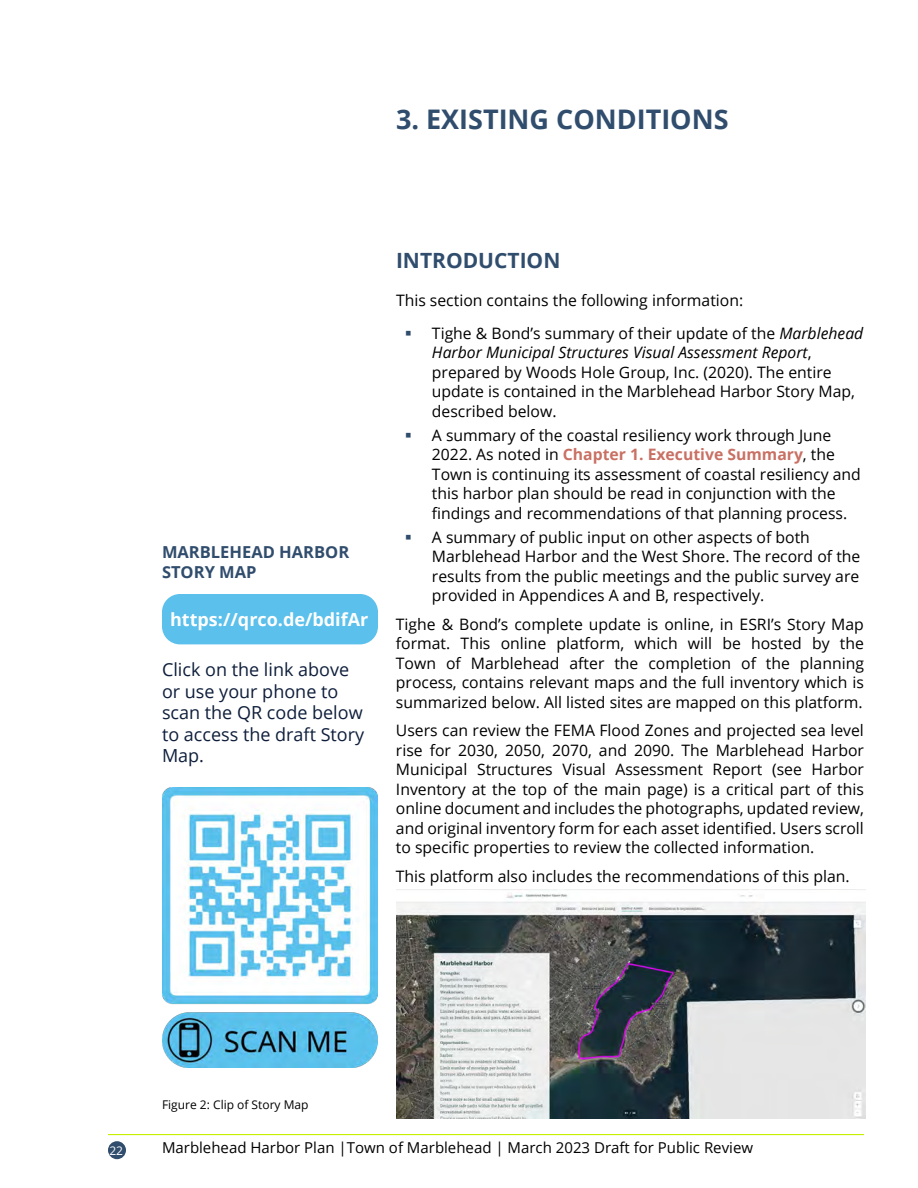
<style>
.page{position:relative;width:918px;height:1188px;background:#fff}
.page>*{position:absolute;margin:0;border:0;box-sizing:border-box;transform-origin:0 0}
.t1{font:700 27px "Open Sans";color:#304d6d}
.t2{font:700 21px "Open Sans";color:#304d6d}
.t3{font:18px/21.6px "Open Sans";color:#0e1e3b}
.t4{font:700 18px "Open Sans";color:#fff}
.t5{font:700 16.5px/19.8px "Open Sans";color:#304d6d}
.t6{font:15.75px/19.5px "Open Sans";color:#000}
.t7{font:15px "Open Sans";color:#000}
.t8{font:12px "Open Sans";color:#000}
.t9{font:12px "Open Sans";color:#fff}
.s1{font-style:italic}
.s2{font-weight:700;color:#c97064}
</style>
<div class="page">
<img style="left:396px;top:889px;width:470px;height:229px">
<div style="left:162px;top:594px;width:216px;height:50px;background:#5bc0eb;border-radius:18px"></div>
<img style="left:162px;top:788px;width:216px;height:280px">
<hr style="left:108px;top:1134px;width:756px;height:1px;background:#c7ef00">
<div style="left:108px;top:1141px;width:18px;height:18px;background:#304d6d;border-radius:50%"></div>
<h1 class="t1" style="left:396px;top:100px;width:334px">3. EXISTING CONDITIONS</h1>
<p class="t5" style="left:162px;top:542px;width:189px">MARBLEHEAD HARBOR<br>STORY MAP</p>
<p class="t4" style="left:170px;top:607px;width:200px">https://qrco.de/bdifAr</p>
<p class="t3" style="left:162px;top:658px;width:204px">Click on the link above or use your phone to scan the QR code below to access the draft Story<br>Map.</p>
<h2 class="t2" style="left:396px;top:246px;width:166px">INTRODUCTION</h2>
<p class="t6" style="left:432px;top:283px;width:433px;line-height:33px;text-indent:-36px">This section contains the following information:<br>Tighe &amp; Bond’s summary of their update of the <span class="s1">Marblehead</span></p>
<p class="t6" style="left:432px;top:342px;width:425px"><span class="s1">Harbor Municipal Structures Visual Assessment Report</span>, prepared by Woods Hole Group, Inc. (2020). The entire update is contained in the Marblehead Harbor Story Map, described below.</p>
<p class="t6" style="left:432px;top:425px;width:430px">A summary of the coastal resiliency work through June 2022. As noted in <span class="s2">Chapter 1. Executive Summary</span>, the Town is continuing its assessment of coastal resiliency and this harbor plan should be read in conjunction with the findings and recommendations of that planning process.</p>
<p class="t6" style="left:432px;top:527px;width:430px">A summary of public input on other aspects of both Marblehead Harbor and the West Shore. The record of the results from the public meetings and the public survey are provided in Appendices A and B, respectively.</p>
<p class="t6" style="left:396px;top:614px;width:470px;text-align:justify">Tighe &amp; Bond’s complete update is online, in ESRI’s Story Map format. This online platform, which will be hosted by the Town of Marblehead after the completion of the planning process, contains relevant maps and the full inventory which is summarized below. All listed sites are mapped on this platform.</p>
<p class="t6" style="left:396px;top:720px;width:470px;text-align:justify">Users can review the FEMA Flood Zones and projected sea level rise for 2030, 2050, 2070, and 2090. The Marblehead Harbor Municipal Structures Visual Assessment Report (see Harbor Inventory at the top of the main page) is a critical part of this online document and includes the photographs, updated review, and original inventory form for each asset identified. Users scroll to specific properties to review the collected information.</p>
<p class="t6" style="left:396px;top:866px;width:455px">This platform also includes the recommendations of this plan.</p>
<p class="t8" style="left:162px;top:1097px;width:148px">Figure 2: Clip of Story Map</p>
<p class="t9" style="left:109px;top:1142px;width:15px">22</p>
<p class="t7" style="left:162px;top:1137px;width:593px">Marblehead Harbor Plan |Town of Marblehead | March 2023 Draft for Public Review</p>
</div>
